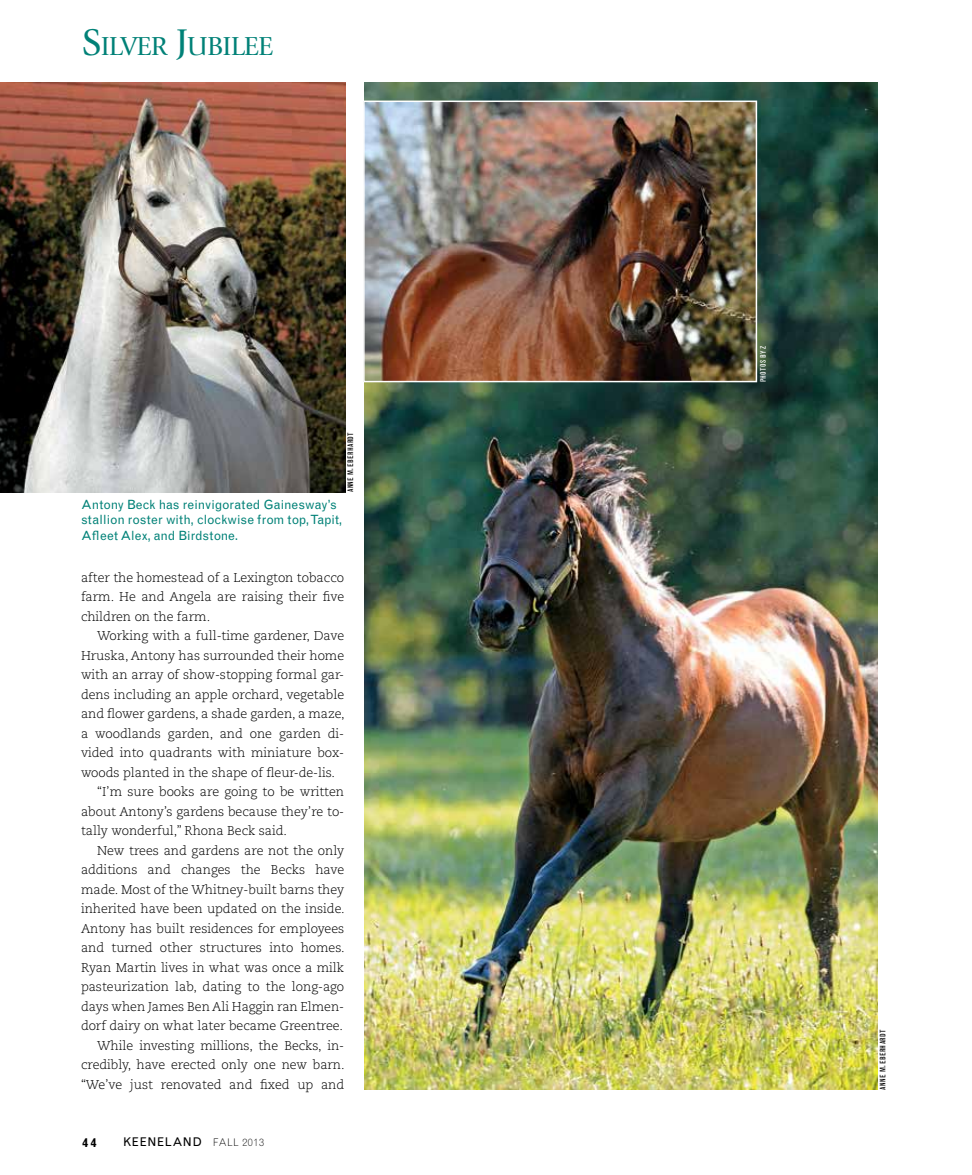
<style>
.page{position:relative;width:972px;height:1175px;background:#fff}
.page>*{position:absolute;margin:0;border:0;box-sizing:border-box;transform-origin:0 0}
.t1{font:27.15px "Giovanni Std";letter-spacing:-.03em;color:#008177}
.t2{font:300 12.75px/19.5px "Caecilia LT Std";letter-spacing:-.005em;color:#000;text-align:justify}
.t3{font:12.75px/15.3px "Grotesque MT Std";color:#008177}
.t4{font:12px "Grotesque MT Std";letter-spacing:.05em;color:#000}
.t5{font:700 12px "Grotesque MT Std";color:#000}
.t6{font:condensed 7.5px "Grotesque MT Std";letter-spacing:.04em;color:#000}
.t7{font:condensed 7.5px "Grotesque MT Std";letter-spacing:.04em;color:#fff}
.s1{font-size:38.7px}
.s2{font-weight:300;font-size:10.5px}
</style>
<div class="page">
<img style="left:364px;top:83px;width:514px;height:1006px">
<img style="left:366px;top:103px;width:388px;height:276px">
<div style="left:363px;top:100px;width:394px;height:282px;border:2px solid #fff"></div>
<img style="left:0;top:83px;width:346px;height:409px">
<h1 class="t1" style="left:82px;top:31px;width:193px"><span class="s1">S</span>ILVER <span class="s1">J</span>UBILEE</h1>
<p class="t6" style="left:346px;top:492px;width:61px;rotate:-90deg">Anne M. Eberhardt</p>
<p class="t3" style="left:81px;top:497px;width:263px">Antony Beck has reinvigorated Gainesway’s stallion roster with, clockwise from top, Tapit,<br>Afleet Alex, and Birdstone.</p>
<p class="t2" style="left:81px;top:568px;width:265px">after the homestead of a Lexington tobacco farm. He and Angela are raising their five children on the farm.</p>
<p class="t2" style="left:97px;top:626px;width:249px">Working with a full-time gardener, Dave</p>
<p class="t2" style="left:81px;top:646px;width:265px">Hruska, Antony has surrounded their home</p>
<p class="t2" style="left:81px;top:665px;width:265px">with an array of show-stopping formal gar-</p>
<p class="t2" style="left:81px;top:685px;width:265px">dens including an apple orchard, vegetable</p>
<p class="t2" style="left:81px;top:704px;width:265px">and flower gardens, a shade garden, a maze,</p>
<p class="t2" style="left:81px;top:724px;width:265px">a woodlands garden, and one garden di-</p>
<p class="t2" style="left:81px;top:743px;width:265px">vided into quadrants with miniature box-</p>
<p class="t2" style="left:81px;top:763px;width:256px">woods planted in the shape of fleur-de-lis.</p>
<p class="t2" style="left:97px;top:782px;width:249px">“I’m sure books are going to be written</p>
<p class="t2" style="left:81px;top:802px;width:265px">about Antony’s gardens because they’re to-</p>
<p class="t2" style="left:81px;top:821px;width:208px">tally wonderful,” Rhona Beck said.</p>
<p class="t2" style="left:97px;top:841px;width:249px">New trees and gardens are not the only</p>
<p class="t2" style="left:81px;top:860px;width:265px">additions and changes the Becks have</p>
<p class="t2" style="left:81px;top:880px;width:265px">made. Most of the Whitney-built barns they</p>
<p class="t2" style="left:81px;top:899px;width:265px">inherited have been updated on the inside.</p>
<p class="t2" style="left:81px;top:919px;width:265px">Antony has built residences for employees</p>
<p class="t2" style="left:81px;top:938px;width:265px">and turned other structures into homes.</p>
<p class="t2" style="left:81px;top:958px;width:265px">Ryan Martin lives in what was once a milk</p>
<p class="t2" style="left:81px;top:977px;width:265px">pasteurization lab, dating to the long-ago</p>
<p class="t2" style="left:81px;top:997px;width:265px">days when James Ben Ali Haggin ran Elmen-</p>
<p class="t2" style="left:81px;top:1016px;width:263px">dorf dairy on what later became Greentree.</p>
<p class="t2" style="left:97px;top:1036px;width:249px">While investing millions, the Becks, in-</p>
<p class="t2" style="left:81px;top:1055px;width:265px">credibly, have erected only one new barn.</p>
<p class="t2" style="left:81px;top:1075px;width:265px">“We’ve just renovated and fixed up and</p>
<p class="t5" style="left:82px;top:1135px;width:16px">44</p>
<p class="t4" style="left:123px;top:1135px;width:143px">KEENELAND <span class="s2">fall 2013</span></p>
<p class="t7" style="left:759px;top:382px;width:39px;rotate:-90deg">photos by Z</p>
<p class="t6" style="left:878px;top:1089px;width:61px;rotate:-90deg">Anne M. Eberhardt</p>
</div>
